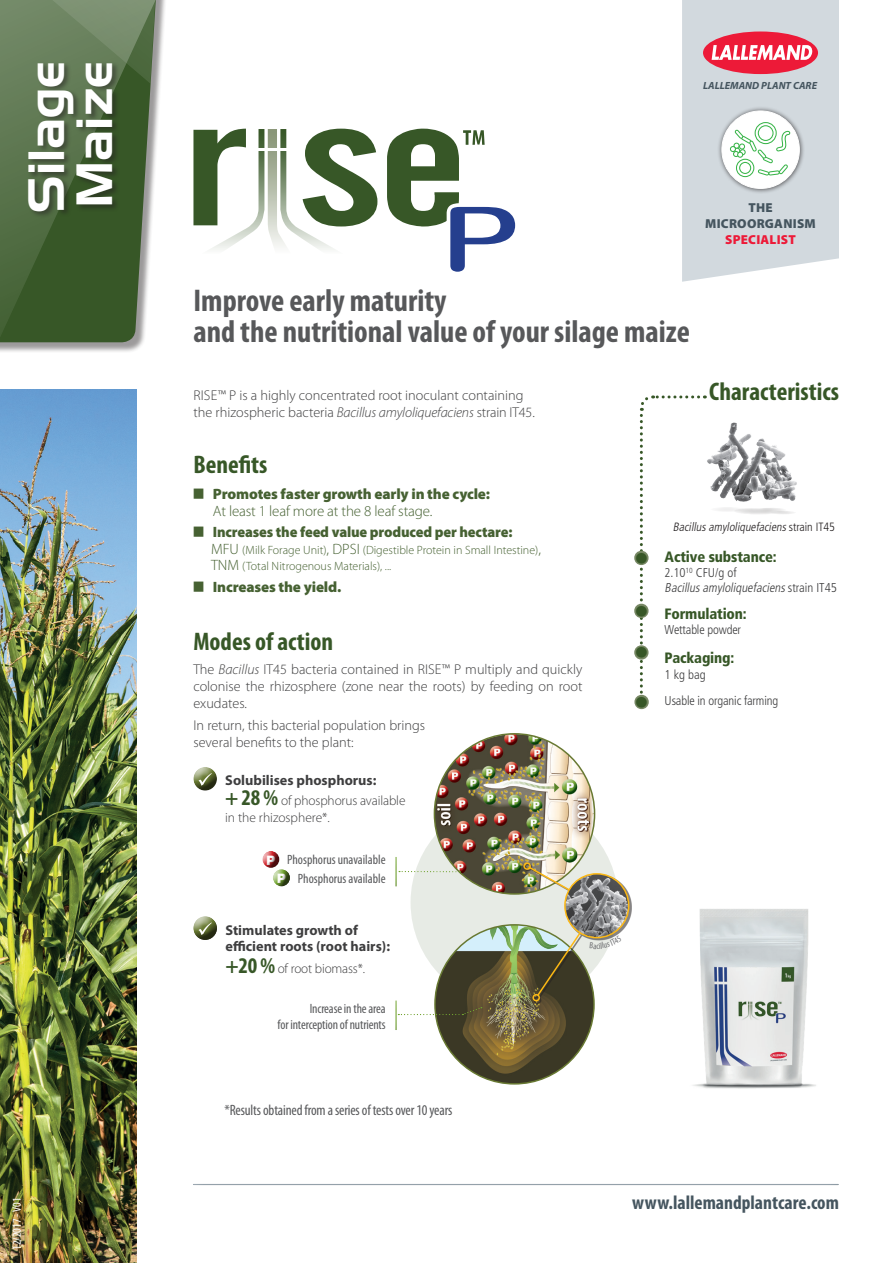
<style>
.page{position:relative;width:893px;height:1263px;background:#fff}
.page>*{position:absolute;margin:0;border:0;box-sizing:border-box;transform-origin:0 0}
.t1{font:49.5px/48px "Aero";color:#fff}
.t2{font:600 45px "Myriad Pro";color:#375727}
.t3{font:700 condensed 31.5px/31.5px "Myriad Pro";color:#57585a}
.t4{font:700 condensed 25.5px "Myriad Pro";color:#375727}
.t5{font:700 condensed 19.5px "Myriad Pro";color:#45555f}
.t6{font:900 15px "Myriad Pro";letter-spacing:-.01em;color:#466132}
.t7{font:condensed 15px "Myriad Pro";letter-spacing:-.01em;color:#57585a}
.t8{font:900 15px "Myriad Pro";letter-spacing:-.01em;color:#466132;scale:.96 1}
.t9{font:900 condensed 15px "Frutiger LT Std";letter-spacing:-.01em;color:#375727}
.t10{font:300 15px "Myriad Pro";letter-spacing:-.01em;color:#466132}
.t11{font:300 14.25px/17.1px "Myriad Pro";color:#3e3e3f}
.t12{font:700 14.25px/16.5px "Myriad Pro";color:#3e3e3f}
.t13{font:condensed 13.5px/18.3px "Myriad Pro";letter-spacing:-.01em;color:#57585a;text-align:right}
.t14{font:300 13.5px/17.1px "Myriad Pro";letter-spacing:-.01em;color:#3e3e3f}
.t15{font:900 13.05px/15.6px "Myriad Pro";letter-spacing:.02em;color:#45555f;text-align:center}
.t16{font:900 13.05px "Myriad Pro";letter-spacing:.02em;color:#ed1a38}
.t17{font:900 13.05px "Arial";color:#fff}
.t18{font:italic 300 condensed 12.75px/15.3px "Frutiger LT Std";color:#3c3c3d}
.t19{font:300 condensed 12.75px/26px "Frutiger LT Std";letter-spacing:-.01em;color:#3c3c3d}
.t20{font:300 12px/16.5px "Myriad Pro";color:#466132}
.t21{font:italic 300 condensed 12px "Frutiger LT Std";color:#231f20}
.t22{font:condensed 12px "Myriad Pro";color:#fff}
.t23{font:italic 700 10.35px "Myriad Pro";color:#45555f}
.s1{font-style:italic}
.s2{font-size:15px}
.s3{font-weight:700;font-stretch:condensed;font-size:22.5px;color:#375727}
.s4{font-style:normal}
</style>
<div class="page">
<div style="left:0;top:0;width:168px;height:353px;background:#231f20;opacity:.45"></div>
<svg style="left:0;top:0;width:159px;height:342px;background:#567049"></svg>
<svg style="left:2px;top:0;width:156px;height:84px;background:#6d8462"></svg>
<img style="left:0;top:389px;width:136px;height:874px">
<div style="left:27px;top:61px;width:93px;height:157px;background:#231f20;opacity:.5"></div>
<div style="left:191px;top:1181px;width:648px;height:5px;background:#231f20;opacity:.75"></div>
<svg style="left:193px;top:129px;width:184px;height:121px"></svg>
<hr style="left:258px;top:148px;width:30px;height:3px;background:#fff">
<svg style="left:387px;top:129px;width:129px;height:143px"></svg>
<svg style="left:682px;top:0;width:157px;height:282px;background:#d8d0d5"></svg>
<div style="left:738px;top:161px;width:14px;height:14px;background:#fff;border-radius:50%"></div>
<div style="left:736px;top:159px;width:18px;height:18px;border:4px solid #3ab54a;border-radius:50%"></div>
<div style="left:737px;top:160px;width:16px;height:16px;border:2px solid #fff;border-radius:50%"></div>
<svg style="left:638px;top:395px;width:67px;height:309px"></svg>
<div style="left:634px;top:645px;width:15px;height:15px;border:4px solid #778864;border-radius:50%"></div>
<div style="left:634px;top:604px;width:15px;height:14px;border:4px solid #778864;border-radius:50%"></div>
<div style="left:634px;top:551px;width:15px;height:14px;border:4px solid #778864;border-radius:50%"></div>
<div style="left:634px;top:695px;width:15px;height:14px;border:4px solid #778864;border-radius:50%"></div>
<img style="left:707px;top:422px;width:90px;height:80px">
<div style="left:710px;top:507px;width:35px;height:5px;background:#f2f2f2;border-radius:50%"></div>
<svg style="left:737px;top:507px;width:47px;height:7px"></svg>
<hr style="left:770px;top:511px;width:26px;height:3px;background:#231f20;border-radius:50%">
<img style="left:693px;top:909px;width:123px;height:180px">
<div style="left:192px;top:764px;width:27px;height:20px;background:#fff;opacity:.75"></div>
<div style="left:192px;top:769px;width:27px;height:22px;background:#231f20;opacity:.75"></div>
<svg style="left:198px;top:773px;width:14px;height:13px"></svg>
<div style="left:411px;top:798px;width:207px;height:208px;background:#e7ebe5;border-radius:50%"></div>
<img style="left:435px;top:925px;width:159px;height:159px;border-radius:80px">
<div style="left:396px;top:1004px;width:87px;height:11px;background:#fff;opacity:.75"></div>
<div style="left:396px;top:1007px;width:87px;height:9px;background:#231f20;opacity:.75"></div>
<img style="left:434px;top:734px;width:161px;height:160px;border-radius:78px">
<div style="left:263px;top:847px;width:24px;height:24px;background:#231f20;opacity:.75"></div>
<hr style="left:397px;top:869px;width:65px;height:3px;background:#fff;opacity:.75">
<hr style="left:397px;top:870px;width:65px;height:4px;background:#231f20;opacity:.75">
<div style="left:394px;top:855px;width:5px;height:27px;background:#fff;opacity:.75"></div>
<div style="left:394px;top:861px;width:5px;height:27px;background:#231f20;opacity:.75"></div>
<hr style="left:395px;top:998px;width:4px;height:27px;background:#fff;opacity:.75">
<hr style="left:395px;top:1004px;width:4px;height:27px;background:#231f20;opacity:.75">
<div style="left:525px;top:864px;width:106px;height:139px;background:#231f20;opacity:.55"></div>
<img style="left:565px;top:874px;width:64px;height:63px">
<div style="left:564px;top:873px;width:65px;height:65px;border:2px solid #fcb814;border-radius:50%"></div>
<svg style="left:528px;top:865px;width:43px;height:27px"></svg>
<div style="left:523px;top:862px;width:8px;height:8px;border:2px solid #fcb814;border-radius:50%"></div>
<svg style="left:536px;top:931px;width:46px;height:66px;background:#6c6d56"></svg>
<div style="left:532px;top:994px;width:8px;height:7px;border:2px solid #fcb814;border-radius:50%"></div>
<div style="left:192px;top:913px;width:27px;height:20px;background:#fff;opacity:.75"></div>
<div style="left:192px;top:918px;width:27px;height:22px;background:#231f20;opacity:.75"></div>
<svg style="left:198px;top:922px;width:14px;height:13px"></svg>
<div style="left:266px;top:865px;width:21px;height:24px;background:#fff"></div>
<div style="left:274px;top:865px;width:23px;height:24px;background:#231f20;opacity:.75"></div>
<div style="left:0;top:1181px;width:40px;height:82px;background:#375727;opacity:.85"></div>
<svg style="left:590px;top:936px;width:32px;height:13px"></svg>
<h1 class="t1" style="left:22px;top:213px;width:153px;rotate:-90deg">Silage<br>Maize</h1>
<p class="t22" style="left:9px;top:1250px;width:54px;rotate:-90deg">12/2017 - V01</p>
<p class="t23" style="left:703px;top:79px;width:116px">LALLEMAND PLANT CARE</p>
<p class="t15" style="left:705px;top:200px;width:112px">THE<br>MICROORGANISM</p>
<p class="t16" style="left:725px;top:231px;width:72px">SPECIALIST</p>
<h3 class="t3" style="left:193px;top:284px;width:498px">Improve early maturity<br>and the nutritional value of your silage maize</h3>
<p class="t11" style="left:193px;top:386px;width:343px">RISE™ P is a highly concentrated root inoculant containing the rhizospheric bacteria <span class="s1">Bacillus amyloliquefaciens</span> strain IT45.</p>
<h3 class="t4" style="left:193px;top:449px;width:76px">Benefits</h3>
<h3 class="t4" style="left:709px;top:375px;width:131px">Characteristics</h3>
<p class="t6" style="left:213px;top:484px;width:279px">Promotes faster growth early in the cycle:</p>
<p class="t10" style="left:213px;top:502px;width:221px">At least 1 leaf more at the 8 leaf stage.</p>
<p class="t8" style="left:213px;top:522px;width:314px">Increases the feed value produced per hectare:</p>
<p class="t20" style="left:211px;top:541px;width:331px"><span class="s2">MFU</span> (Milk Forage Unit)<span class="s2">, DPSI</span> (Digestible Protein in Small Intestine)<span class="s2">,<br>TNM</span> (Total Nitrogenous Materials), ...</p>
<p class="t6" style="left:213px;top:577px;width:130px">Increases the yield.</p>
<h3 class="t4" style="left:193px;top:625px;width:141px">Modes of action</h3>
<p class="t11" style="left:193px;top:661px;width:391px;text-align:justify">The <span class="s1">Bacillus</span> IT45 bacteria contained in RISE™ P multiply and quickly colonise the rhizosphere (zone near the roots) by feeding on root exudates.</p>
<p class="t11" style="left:193px;top:716px;width:233px">In return, this bacterial population brings several benefits to the plant:</p>
<p class="t12" style="left:225px;top:771px;width:153px">Solubilises phosphorus:</p>
<p class="t14" style="left:225px;top:792px;width:182px"><span class="s3">+ 28 %</span> of phosphorus available in the rhizosphere*.</p>
<p class="t13" style="left:287px;top:851px;width:100px">Phosphorus unavailable<br>Phosphorus available</p>
<p class="t12" style="left:225px;top:921px;width:166px">Stimulates growth of efficient roots (root hairs):</p>
<p class="t14" style="left:225px;top:959px;width:141px"><span class="s3">+20 %</span> of root biomass*.</p>
<p class="t13" style="left:278px;top:1000px;width:110px;line-height:16.2px">Increase in the area<br>for interception of nutrients</p>
<p class="t17" style="left:266px;top:850px;width:11px">P</p>
<p class="t17" style="left:277px;top:869px;width:11px">P</p>
<p class="t7" style="left:224px;top:1100px;width:229px">*Results obtained from a series of tests over 10 years</p>
<h2 class="t2" style="left:634px;top:526px;width:16px">•</h2>
<h2 class="t2" style="left:634px;top:579px;width:16px">•</h2>
<h2 class="t2" style="left:634px;top:620px;width:16px">•</h2>
<h2 class="t2" style="left:634px;top:670px;width:16px">•</h2>
<p class="t21" style="left:673px;top:520px;width:164px">Bacillusamyloliquefaciens<span class="s4">s t ra i n I T 4 5</span></p>
<p class="t9" style="left:665px;top:547px;width:114px">Active substance:</p>
<p class="t18" style="left:665px;top:565px;width:174px"><span class="s4">2.10</span><sup>10</sup> <span class="s4">CFU/g of<br></span>Bacillusamyloliquefaciens<span class="s4">s t ra i n I T 4 5</span></p>
<p class="t9" style="left:665px;top:605px;width:84px">Formulation:</p>
<p class="t19" style="left:665px;top:617px;width:78px">Wettable powder</p>
<p class="t9" style="left:665px;top:649px;width:71px">Packaging:</p>
<p class="t19" style="left:665px;top:662px;width:115px">1 kg bag<br>Usable in organic farming</p>
<h3 class="t5" style="left:632px;top:1190px;width:208px">www.lallemandplantcare.com</h3>
</div>
